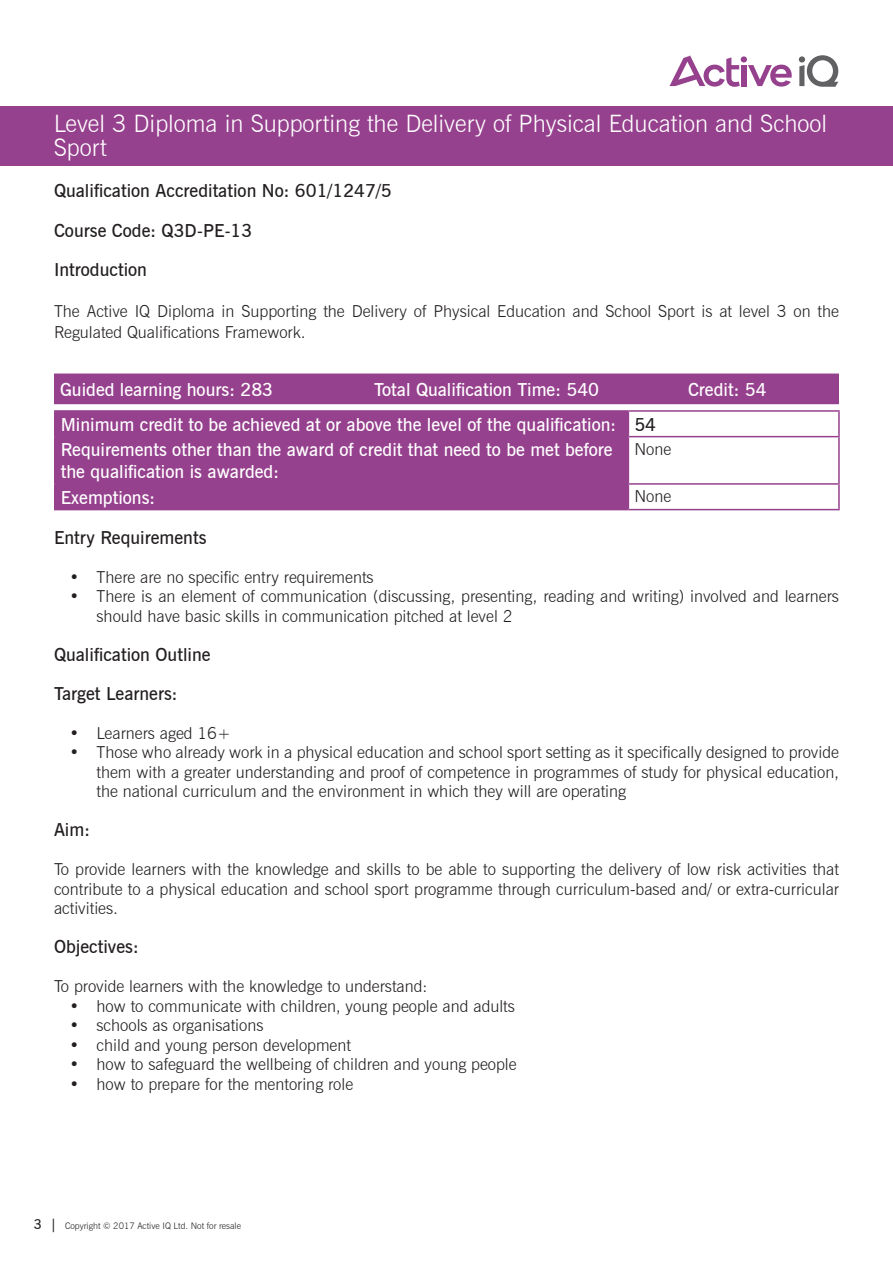
<style>
.page{position:relative;width:893px;height:1263px;background:#fff}
.page>*{position:absolute;margin:0;border:0;box-sizing:border-box;transform-origin:0 0}
.t1{font:300 24px/24px "News Gothic BT";color:#fff}
.Table_WHITE{font:600 18px/21.6px "News Gothic BT";color:#fff}
.Sub_heads{font:600 18px "News Gothic BT";color:#231f20}
.Table_WHITE-2{font:600 18px "News Gothic BT";color:#231f20}
.Body{font:300 16.5px/19.5px "News Gothic BT";color:#231f20}
.Footers{font:300 9px "News Gothic BT";color:#231f20}
.s1{font-weight:600;font-size:13.5px}
</style>
<div class="page">
<div style="left:0;top:106px;width:893px;height:60px;background:#96418e"></div>
<div style="left:741px;top:65px;width:5px;height:21px;background:#96418e"></div>
<svg style="left:748px;top:65px;width:44px;height:22px"></svg>
<div style="left:741px;top:56px;width:6px;height:7px;background:#96418e;border-radius:50%"></div>
<svg style="left:799px;top:55px;width:39px;height:32px"></svg>
<svg style="left:669px;top:56px;width:71px;height:31px"></svg>
<div style="left:54px;top:373px;width:785px;height:31px;background:#96418e"></div>
<div style="left:56px;top:412px;width:572px;height:97px;background:#96418e"></div>
<hr style="left:54px;top:412px;width:2px;height:24px;background:#96418e">
<hr style="left:54px;top:410px;width:574px;height:2px;background:#96418e">
<svg style="left:628px;top:412px;width:1px;height:24px"></svg>
<hr style="left:628px;top:410px;width:212px;height:2px;background:#96418e">
<hr style="left:838px;top:412px;width:2px;height:24px;background:#96418e">
<hr style="left:54px;top:437px;width:2px;height:46px;background:#96418e">
<hr style="left:54px;top:436px;width:574px;height:1px;background:#96418e">
<hr style="left:628px;top:437px;width:1px;height:46px;background:#96418e">
<hr style="left:628px;top:436px;width:212px;height:1px;background:#96418e">
<hr style="left:838px;top:437px;width:2px;height:46px;background:#96418e">
<hr style="left:54px;top:485px;width:2px;height:24px;background:#96418e">
<hr style="left:54px;top:483px;width:574px;height:2px;background:#96418e">
<hr style="left:54px;top:509px;width:574px;height:1px;background:#96418e">
<svg style="left:628px;top:485px;width:1px;height:24px"></svg>
<hr style="left:628px;top:483px;width:212px;height:2px;background:#96418e">
<hr style="left:838px;top:485px;width:2px;height:24px;background:#96418e">
<hr style="left:628px;top:509px;width:212px;height:1px;background:#96418e">
<p class="t1" style="left:54px;top:111px;width:775px">Level 3 Diploma in Supporting the Delivery of Physical Education and School<br>Sport</p>
<p class="Sub_heads" style="left:54px;top:180px;width:339px">Qualification Accreditation No: 601/1247/5</p>
<p class="Sub_heads" style="left:54px;top:219px;width:200px">Course Code: Q3D-PE-13</p>
<p class="Sub_heads" style="left:54px;top:259px;width:95px">Introduction</p>
<p class="Body" style="left:54px;top:300px;width:786px;line-height:21px">The Active IQ Diploma in Supporting the Delivery of Physical Education and School Sport is at level 3 on the<br>Regulated Qualifications Framework.</p>
<p class="Table_WHITE" style="left:60px;top:378px;width:215px">Guided learning hours: 283</p>
<p class="Table_WHITE" style="left:374px;top:378px;width:227px">Total Qualification Time: 540</p>
<p class="Table_WHITE" style="left:688px;top:378px;width:80px">Credit: 54</p>
<p class="Table_WHITE" style="left:61px;top:413px;width:557px">Minimum credit to be achieved at or above the level of the qualification:</p>
<p class="Table_WHITE-2" style="left:634px;top:413px;width:23px">54</p>
<p class="Table_WHITE" style="left:61px;top:439px;width:553px">Requirements other than the award of credit that need to be met before the qualification is awarded:</p>
<p class="Body" style="left:634px;top:439px;width:38px">None</p>
<p class="Table_WHITE" style="left:61px;top:486px;width:96px">Exemptions:</p>
<p class="Body" style="left:634px;top:487px;width:38px">None</p>
<p class="Sub_heads" style="left:54px;top:526px;width:154px">Entry Requirements</p>
<p class="Body" style="left:70px;top:567px;width:306px">• There are no specific entry requirements</p>
<p class="Body" style="left:97px;top:586px;width:744px;text-indent:-27px">• There is an element of communication (discussing, presenting, reading and writing) involved and learners should have basic skills in communication pitched at level 2</p>
<p class="Sub_heads" style="left:54px;top:643px;width:158px">Qualification Outline</p>
<p class="Sub_heads" style="left:54px;top:682px;width:125px">Target Learners:</p>
<p class="Body" style="left:70px;top:723px;width:163px">• Learners aged 16+</p>
<p class="Body" style="left:97px;top:742px;width:744px;text-align:justify;text-indent:-27px">• Those who already work in a physical education and school sport setting as it specifically designed to provide them with a greater understanding and proof of competence in programmes of study for physical education, the national curriculum and the environment in which they will are operating</p>
<p class="Sub_heads" style="left:54px;top:819px;width:38px">Aim:</p>
<p class="Body" style="left:54px;top:859px;width:786px;text-align:justify">To provide learners with the knowledge and skills to be able to supporting the delivery of low risk activities that contribute to a physical education and school sport programme through curriculum-based and/ or extra-curricular activities.</p>
<p class="Sub_heads" style="left:54px;top:936px;width:86px">Objectives:</p>
<p class="Body" style="left:54px;top:976px;width:375px">To provide learners with the knowledge to understand:</p>
<p class="Body" style="left:70px;top:996px;width:447px">• how to communicate with children, young people and adults</p>
<p class="Body" style="left:70px;top:1015px;width:195px">• schools as organisations</p>
<p class="Body" style="left:70px;top:1035px;width:283px">• child and young person development</p>
<p class="Body" style="left:70px;top:1054px;width:449px">• how to safeguard the wellbeing of children and young people</p>
<p class="Body" style="left:70px;top:1074px;width:285px">• how to prepare for the mentoring role</p>
<p class="Footers" style="left:34px;top:1220px;width:209px"><span class="s1">3 |</span> Copyright © 2017 Active IQ Ltd. Not for resale</p>
</div>
